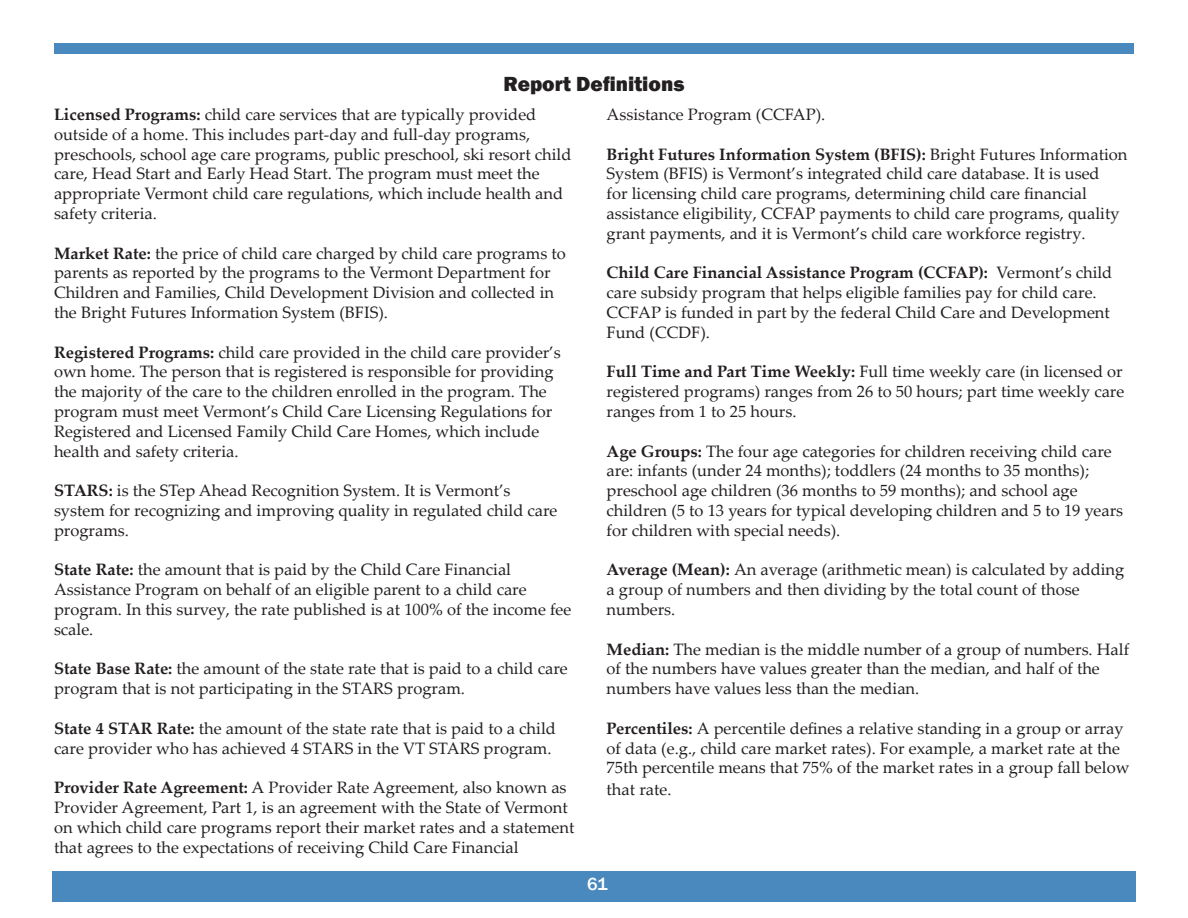
<style>
.page{position:relative;width:1188px;height:918px;background:#fff}
.page>*{position:absolute;margin:0;border:0;box-sizing:border-box;transform-origin:0 0}
.t1{font:800 21px "Franklin Gothic";color:#231f20}
.t2{font:500 18px "Franklin Gothic";color:#fff}
.t3{font:16.5px/19.8px "Palatino Linotype";color:#231f20}
.s1{font-weight:700}
</style>
<div class="page">
<div style="left:54px;top:43px;width:1080px;height:11px;background:#4a89be"></div>
<div style="left:52px;top:872px;width:1084px;height:30px;background:#4a89be"></div>
<p class="t1" style="left:503px;top:70px;width:182px">Report Definitions</p>
<p class="t3" style="left:54px;top:104px;width:519px"><span class="s1">Licensed Programs:</span> child care services that are typically provided outside of a home. This includes part-day and full-day programs, preschools, school age care programs, public preschool, ski resort child care, Head Start and Early Head Start. The program must meet the appropriate Vermont child care regulations, which include health and safety criteria.</p>
<p class="t3" style="left:54px;top:243px;width:513px"><span class="s1">Market Rate:</span> the price of child care charged by child care programs to parents as reported by the programs to the Vermont Department for Children and Families, Child Development Division and collected in the Bright Futures Information System (BFIS).</p>
<p class="t3" style="left:54px;top:342px;width:508px"><span class="s1">Registered Programs:</span> child care provided in the child care provider’s own home. The person that is registered is responsible for providing the majority of the care to the children enrolled in the program. The program must meet Vermont’s Child Care Licensing Regulations for Registered and Licensed Family Child Care Homes, which include health and safety criteria.</p>
<p class="t3" style="left:54px;top:480px;width:505px"><span class="s1">STARS:</span> is the STep Ahead Recognition System. It is Vermont’s system for recognizing and improving quality in regulated child care programs.</p>
<p class="t3" style="left:54px;top:559px;width:519px"><span class="s1">State Rate:</span> the amount that is paid by the Child Care Financial Assistance Program on behalf of an eligible parent to a child care program. In this survey, the rate published is at 100% of the income fee scale.</p>
<p class="t3" style="left:54px;top:658px;width:515px"><span class="s1">State Base Rate:</span> the amount of the state rate that is paid to a child care program that is not participating in the STARS program.</p>
<p class="t3" style="left:54px;top:718px;width:503px"><span class="s1">State 4 STAR Rate:</span> the amount of the state rate that is paid to a child care provider who has achieved 4 STARS in the VT STARS program.</p>
<p class="t3" style="left:54px;top:777px;width:522px"><span class="s1">Provider Rate Agreement:</span> A Provider Rate Agreement, also known as Provider Agreement, Part 1, is an agreement with the State of Vermont on which child care programs report their market rates and a statement that agrees to the expectations of receiving Child Care Financial</p>
<p class="t3" style="left:607px;top:104px;width:220px">Assistance Program (CCFAP).</p>
<p class="t3" style="left:607px;top:144px;width:522px"><span class="s1">Bright Futures Information System (BFIS):</span> Bright Futures Information System (BFIS) is Vermont’s integrated child care database. It is used<br>for licensing child care programs, determining child care financial assistance eligibility, CCFAP payments to child care programs, quality grant payments, and it is Vermont’s child care workforce registry.</p>
<p class="t3" style="left:607px;top:262px;width:507px"><span class="s1">Child Care Financial Assistance Program (CCFAP):</span> Vermont’s child care subsidy program that helps eligible families pay for child care.<br>CCFAP is funded in part by the federal Child Care and Development Fund (CCDF).</p>
<p class="t3" style="left:607px;top:361px;width:519px;text-align:justify"><span class="s1">Full Time and Part Time Weekly:</span> Full time weekly care (in licensed or registered programs) ranges from 26 to 50 hours; part time weekly care ranges from 1 to 25 hours.</p>
<p class="t3" style="left:607px;top:441px;width:518px"><span class="s1">Age Groups:</span> The four age categories for children receiving child care are: infants (under 24 months); toddlers (24 months to 35 months); preschool age children (36 months to 59 months); and school age children (5 to 13 years for typical developing children and 5 to 19 years for children with special needs).</p>
<p class="t3" style="left:607px;top:559px;width:519px"><span class="s1">Average (Mean):</span> An average (arithmetic mean) is calculated by adding a group of numbers and then dividing by the total count of those numbers.</p>
<p class="t3" style="left:607px;top:639px;width:524px"><span class="s1">Median:</span> The median is the middle number of a group of numbers. Half of the numbers have values greater than the median, and half of the numbers have values less than the median.</p>
<p class="t3" style="left:607px;top:718px;width:524px"><span class="s1">Percentiles:</span> A percentile defines a relative standing in a group or array of data (e.g., child care market rates). For example, a market rate at the<br>75th percentile means that 75% of the market rates in a group fall below</p>
<p class="t3" style="left:607px;top:779px;width:66px">that rate.</p>
<p class="t2" style="left:587px;top:873px;width:22px">61</p>
</div>
